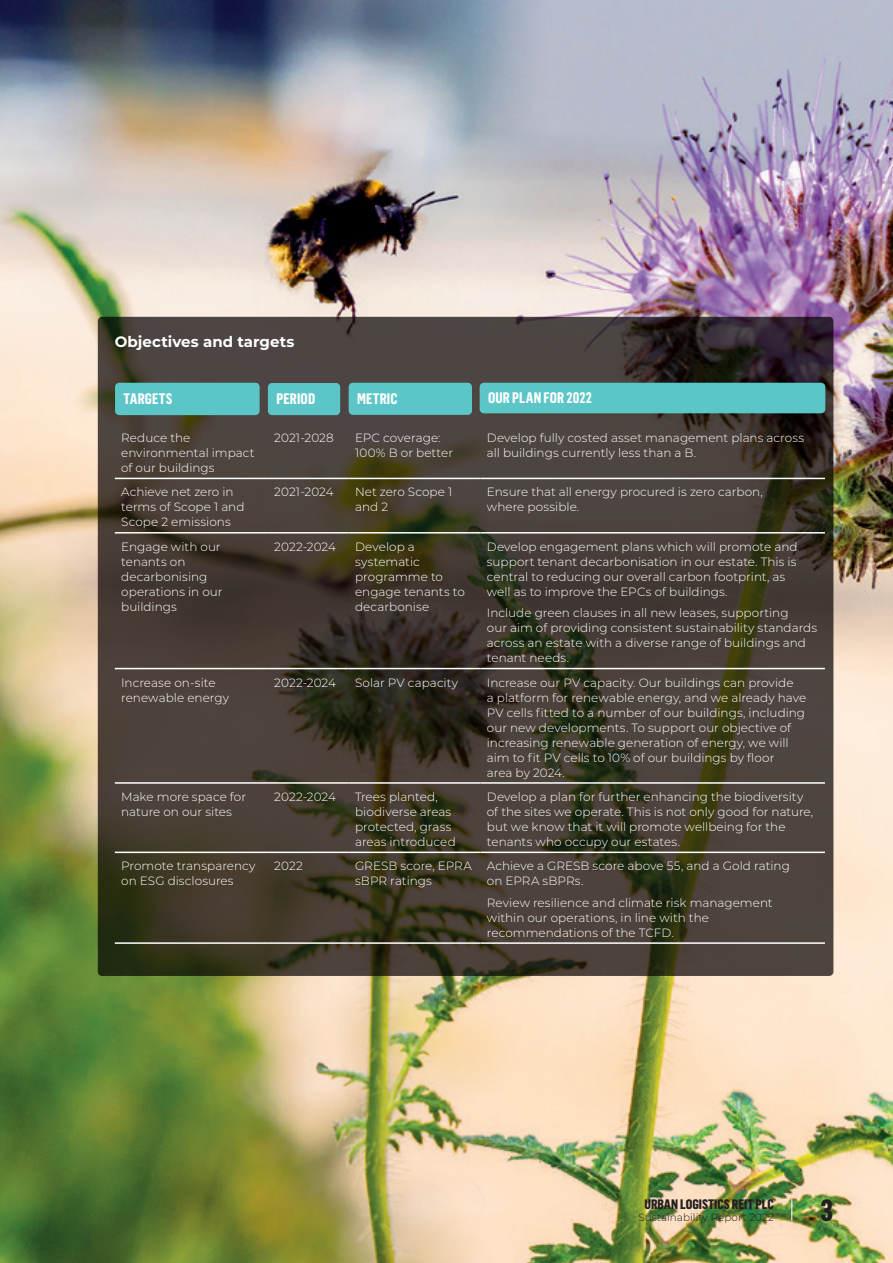
<style>
.page{position:relative;width:893px;height:1263px;background:#fff}
.page>*{position:absolute;margin:0;border:0;box-sizing:border-box;transform-origin:0 0}
.t1{font:800 30px "Flama Condensed";color:#231f20}
.t2{font:700 15px "Flama Condensed";letter-spacing:.01em;color:#fff}
.t3{font:700 15px "Montserrat";color:#fff}
.t4{font:800 13.5px "Flama Condensed";color:#231f20}
.t5{font:300 12px/15px "Montserrat";letter-spacing:.005em;color:#fff}
.t6{font:300 10.5px "Montserrat";color:#231f20}
</style>
<div class="page">
<img style="left:0;top:0;width:893px;height:1263px">
<svg style="left:791px;top:1199px;width:1px;height:21px"></svg>
<svg style="left:98px;top:317px;width:735px;height:659px;background:#423b31"></svg>
<hr style="left:115px;top:478px;width:153px;height:1px;background:#fff">
<hr style="left:268px;top:478px;width:81px;height:1px;background:#fff">
<hr style="left:349px;top:478px;width:131px;height:1px;background:#fff">
<hr style="left:480px;top:478px;width:345px;height:1px;background:#fff">
<hr style="left:115px;top:532px;width:153px;height:1px;background:#fff">
<hr style="left:268px;top:532px;width:81px;height:1px;background:#fff">
<hr style="left:349px;top:532px;width:131px;height:1px;background:#fff">
<hr style="left:480px;top:532px;width:345px;height:1px;background:#fff">
<hr style="left:115px;top:668px;width:153px;height:1px;background:#fff">
<hr style="left:268px;top:668px;width:81px;height:1px;background:#fff">
<hr style="left:349px;top:668px;width:131px;height:1px;background:#fff">
<hr style="left:480px;top:668px;width:345px;height:1px;background:#fff">
<hr style="left:115px;top:782px;width:153px;height:2px;background:#fff">
<hr style="left:268px;top:782px;width:81px;height:2px;background:#fff">
<hr style="left:349px;top:782px;width:131px;height:2px;background:#fff">
<hr style="left:480px;top:782px;width:345px;height:2px;background:#fff">
<hr style="left:115px;top:851px;width:153px;height:2px;background:#fff">
<hr style="left:268px;top:851px;width:81px;height:2px;background:#fff">
<hr style="left:349px;top:851px;width:131px;height:2px;background:#fff">
<hr style="left:480px;top:851px;width:345px;height:2px;background:#fff">
<hr style="left:115px;top:942px;width:153px;height:2px;background:#fff">
<hr style="left:268px;top:942px;width:81px;height:2px;background:#fff">
<hr style="left:349px;top:942px;width:131px;height:2px;background:#fff">
<hr style="left:480px;top:942px;width:345px;height:2px;background:#fff">
<div style="left:349px;top:383px;width:123px;height:32px;background:#5cc5c8;border-radius:4px"></div>
<div style="left:480px;top:383px;width:345px;height:30px;background:#5cc5c8;border-radius:4px"></div>
<div style="left:268px;top:383px;width:72px;height:32px;background:#5cc5c8;border-radius:4px"></div>
<div style="left:115px;top:383px;width:145px;height:32px;background:#5cc5c8;border-radius:4px"></div>
<p class="t3" style="left:115px;top:331px;width:181px">Objectives and targets</p>
<p class="t2" style="left:124px;top:389px;width:50px">TARGETS</p>
<p class="t2" style="left:276px;top:390px;width:40px">PERIOD</p>
<p class="t2" style="left:357px;top:389px;width:42px">METRIC</p>
<p class="t2" style="left:488px;top:388px;width:105px">OUR PLAN FOR 2022</p>
<p class="t5" style="left:121px;top:430px;width:135px">Reduce the environmental impact of our buildings</p>
<p class="t5" style="left:274px;top:430px;width:61px">2021-2028</p>
<p class="t5" style="left:355px;top:430px;width:100px">EPC coverage:<br>100% B or better</p>
<p class="t5" style="left:487px;top:430px;width:319px">Develop fully costed asset management plans across all buildings currently less than a B.</p>
<p class="t5" style="left:121px;top:484px;width:125px">Achieve net zero in terms of Scope 1 and<br>Scope 2 emissions</p>
<p class="t5" style="left:274px;top:484px;width:61px">2021-2024</p>
<p class="t5" style="left:355px;top:484px;width:99px">Net zero Scope 1 and 2</p>
<p class="t5" style="left:487px;top:484px;width:277px">Ensure that all energy procured is zero carbon, where possible.</p>
<p class="t5" style="left:121px;top:539px;width:103px">Engage with our tenants on decarbonising operations in our buildings</p>
<p class="t5" style="left:274px;top:539px;width:63px">2022-2024</p>
<p class="t5" style="left:355px;top:539px;width:111px">Develop a systematic programme to engage tenants to decarbonise</p>
<p class="t5" style="left:487px;top:539px;width:312px">Develop engagement plans which will promote and support tenant decarbonisation in our estate. This is central to reducing our overall carbon footprint, as well as to improve the EPCs of buildings.</p>
<p class="t5" style="left:487px;top:605px;width:332px">Include green clauses in all new leases, supporting<br>our aim of providing consistent sustainability standards across an estate with a diverse range of buildings and tenant needs.</p>
<p class="t5" style="left:121px;top:674px;width:109px">Increase on-site renewable energy</p>
<p class="t5" style="left:274px;top:674px;width:63px">2022-2024</p>
<p class="t5" style="left:355px;top:674px;width:105px">Solar PV capacity</p>
<p class="t5" style="left:487px;top:674px;width:321px">Increase our PV capacity. Our buildings can provide<br>a platform for renewable energy, and we already have PV cells fitted to a number of our buildings, including our new developments. To support our objective of increasing renewable generation of energy, we will aim to fit PV cells to 10% of our buildings by floor<br>area by 2024.</p>
<p class="t5" style="left:121px;top:789px;width:126px">Make more space for nature on our sites</p>
<p class="t5" style="left:274px;top:789px;width:63px">2022-2024</p>
<p class="t5" style="left:355px;top:789px;width:102px">Trees planted, biodiverse areas protected, grass areas introduced</p>
<p class="t5" style="left:487px;top:789px;width:328px">Develop a plan for further enhancing the biodiversity of the sites we operate. This is not only good for nature, but we know that it will promote wellbeing for the tenants who occupy our estates.</p>
<p class="t5" style="left:121px;top:858px;width:136px">Promote transparency on ESG disclosures</p>
<p class="t5" style="left:274px;top:858px;width:30px">2022</p>
<p class="t5" style="left:355px;top:858px;width:118px">GRESB score, EPRA sBPR ratings</p>
<p class="t5" style="left:487px;top:858px;width:305px">Achieve a GRESB score above 55, and a Gold rating on EPRA sBPRs.</p>
<p class="t5" style="left:487px;top:894px;width:287px">Review resilience and climate risk management within our operations, in line with the recommendations of the TCFD.</p>
<p class="t4" style="left:644px;top:1195px;width:131px">URBAN LOGISTICS REIT PLC</p>
<p class="t6" style="left:638px;top:1210px;width:137px">Sustainability Report 2022</p>
<h1 class="t1" style="left:821px;top:1191px;width:14px">3</h1>
</div>
